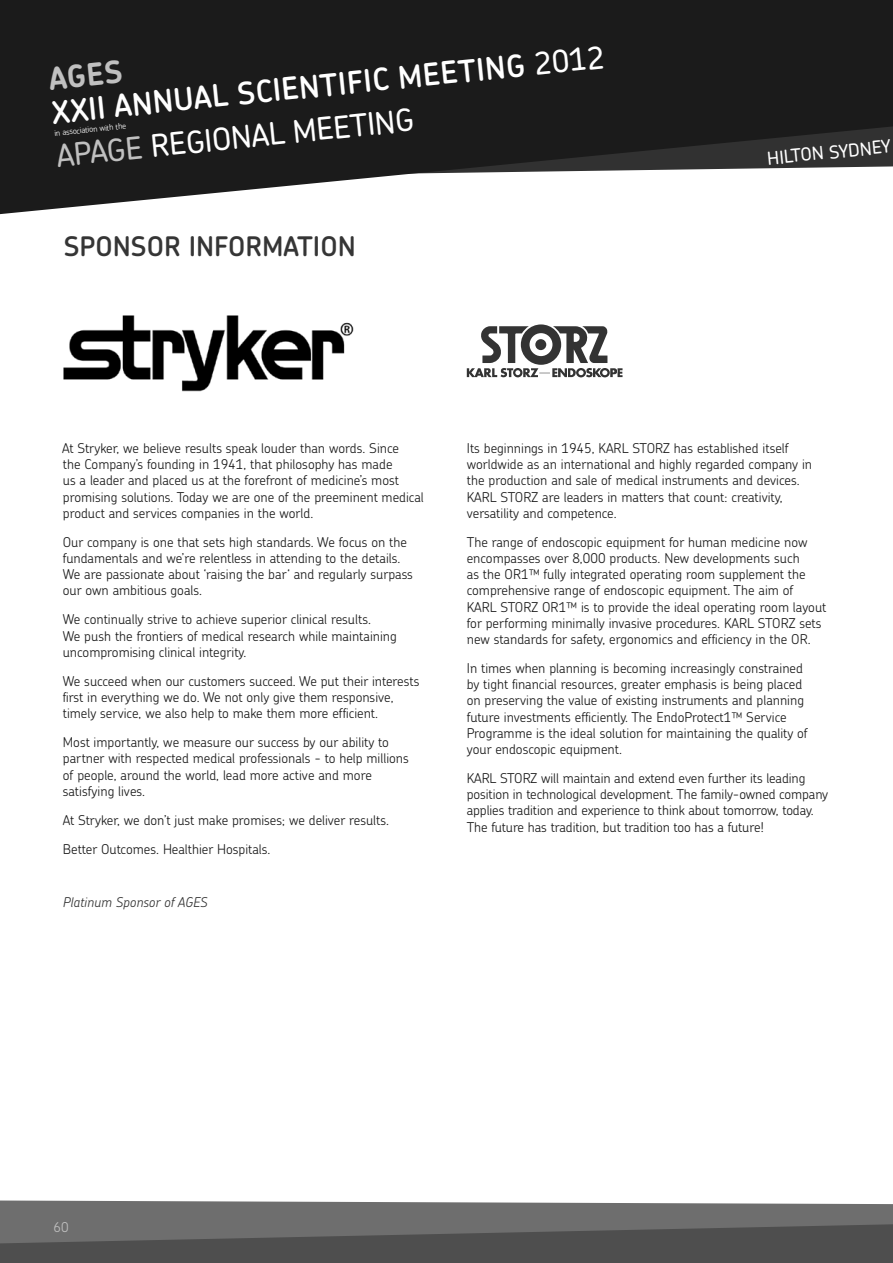
<style>
.page{position:relative;width:893px;height:1263px;background:#fff}
.page>*{position:absolute;margin:0;border:0;box-sizing:border-box;transform-origin:0 0}
.t1{font:600 30.9px "Chevin";color:#fff}
.t2{font:500 30.9px "Chevin";color:#fff}
.t3{font:700 30.9px "Chevin";color:#c0c0c0}
.t4{font:600 27px "Chevin";color:#353535}
.t5{font:500 18px "Chevin";color:#fff}
.t6{font:300 13.5px/16.2px "Chevin";color:#1b1b1b}
.t7{font:italic 300 13.5px "Chevin";color:#353535}
.t8{font:300 13.5px "Chevin";color:#c0c0c0}
.t9{font:300 8.25px "Chevin";color:#fff}
.s1{font-weight:600}
.s2{color:#c0c0c0}
</style>
<div class="page">
<svg style="left:0;top:1200px;width:893px;height:5px"></svg>
<svg style="left:0;top:0;width:893px;height:214px;background:#3d3d3d"></svg>
<svg style="left:0;top:1205px;width:893px;height:58px;background:#5d5d5d"></svg>
<img style="left:63px;top:315px;width:291px;height:77px">
<svg style="left:467px;top:324px;width:155px;height:53px"></svg>
<h1 class="t1" style="left:345px;top:63px;width:95px;rotate:-6deg">fic Meetin</h1>
<h1 class="t2" style="left:504px;top:47px;width:100px;rotate:-6deg"><span class="s1">g</span> 2012</h1>
<h1 class="t3" style="left:47px;top:59px;width:75px;rotate:-6deg">AGES</h1>
<h1 class="t1" style="left:209px;top:76px;width:45px;rotate:-6deg">l scienti</h1>
<h1 class="t1" style="left:50px;top:93px;width:99px;rotate:-6deg">XXII Annua</h1>
<h1 class="t2" style="left:55px;top:136px;width:360px;rotate:-6deg"><span class="s2">APAGE</span> REGION AL MEETIN G</h1>
<p class="t9" style="left:54px;top:128px;width:74px;rotate:-6deg">in association with the</p>
<h2 class="t4" style="left:64px;top:228px;width:293px">SPONSOR INFORMATION</h2>
<h3 class="t5" style="left:766px;top:147px;width:125px;rotate:-6deg">Hilt on SYDNEY</h3>
<p class="t6" style="left:62px;top:440px;width:363px">At Stryker, we believe results speak louder than words. Since<br>the Company’s founding in 1941, that philosophy has made<br>us a leader and placed us at the forefront of medicine’s most promising solutions. Today we are one of the preeminent medical product and services companies in the world.</p>
<p class="t6" style="left:63px;top:534px;width:352px">Our company is one that sets high standards. We focus on the fundamentals and we’re relentless in attending to the details.<br>We are passionate about ‘raising the bar‘ and regularly surpass our own ambitious goals.</p>
<p class="t6" style="left:63px;top:611px;width:335px">We continually strive to achieve superior clinical results.<br>We push the frontiers of medical research while maintaining uncompromising clinical integrity.</p>
<p class="t6" style="left:63px;top:672px;width:358px">We succeed when our customers succeed. We put their interests first in everything we do. We not only give them responsive, timely service, we also help to make them more efficient.</p>
<p class="t6" style="left:63px;top:734px;width:347px">Most importantly, we measure our success by our ability to partner with respected medical professionals - to help millions of people, around the world, lead more active and more satisfying lives.</p>
<p class="t6" style="left:63px;top:805px;width:328px;line-height:29px">At Stryker, we don’t just make promises; we deliver results.<br>Better Outcomes. Healthier Hospitals.</p>
<p class="t7" style="left:63px;top:894px;width:146px">Platinum Sponsor of AGES</p>
<p class="t6" style="left:467px;top:440px;width:347px">Its beginnings in 1945, KARL STORZ has established itself worldwide as an international and highly regarded company in the production and sale of medical instruments and devices.<br>KARL STORZ are leaders in matters that count: creativity, versatility and competence.</p>
<p class="t6" style="left:467px;top:534px;width:361px">The range of endoscopic equipment for human medicine now encompasses over 8,000 products. New developments such<br>as the OR1™ fully integrated operating room supplement the comprehensive range of endoscopic equipment. The aim of KARL STORZ OR1™ is to provide the ideal operating room layout for performing minimally invasive procedures. KARL STORZ sets new standards for safety, ergonomics and efficiency in the OR.</p>
<p class="t6" style="left:467px;top:660px;width:343px">In times when planning is becoming increasingly constrained by tight financial resources, greater emphasis is being placed on preserving the value of existing instruments and planning future investments efficiently. The EndoProtect1™ Service Programme is the ideal solution for maintaining the quality of your endoscopic equipment.</p>
<p class="t6" style="left:467px;top:770px;width:363px">KARL STORZ will maintain and extend even further its leading position in technological development. The family-owned company applies tradition and experience to think about tomorrow, today.<br>The future has tradition, but tradition too has a future!</p>
<p class="t8" style="left:54px;top:1218px;width:17px">60</p>
</div>
